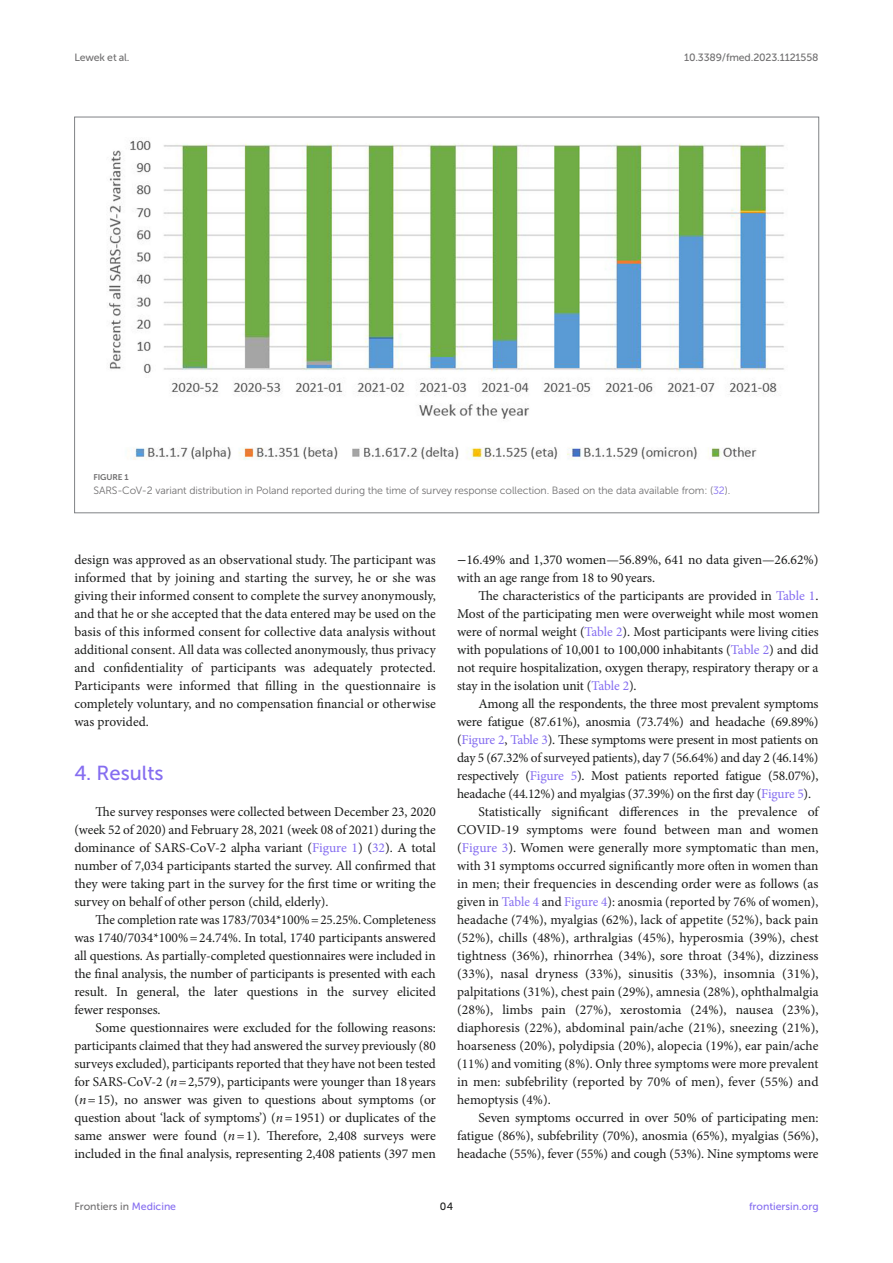
<style>
.page{position:relative;width:893px;height:1263px;background:#fff}
.page>*{position:absolute;margin:0;border:0;box-sizing:border-box;transform-origin:0 0}
.HEAD_1{font:20.25px "Museo Sans 500";color:#856df0}
.TEXT{font:13.5px/18px "Minion Pro";letter-spacing:-.005em;color:#1b1c1b;text-align:justify}
.TEXT_FLUSH{font:13.5px/18px "Minion Pro";letter-spacing:-.005em;color:#1b1c1b;text-align:justify}
.FIG_LEG{font:10.5px "Museo Sans 300";letter-spacing:-.01em;color:#706f70}
.t1{font:10.5px "Museo Sans 500";letter-spacing:-.015em;color:#706f70}
.t2{font:10.5px "Museo Sans 500";color:#856df0}
.t3{font:10.5px "Museo Sans 500";color:#1b1c1b}
.FIG_HD{font:8.25px "Museo Sans 700";letter-spacing:-.01em;color:#706f70}
.s1{color:#856df0}
.s2{font-style:italic}
.s3{font-family:"STIX General"}
</style>
<div class="page">
<img style="left:107px;top:140px;width:677px;height:320px">
<p class="t1" style="left:74px;top:51px;width:57px">Lewek et al.</p>
<p class="t1" style="left:684px;top:51px;width:136px">10.3389/fmed.2023.1121558</p>
<p class="FIG_HD" style="left:94px;top:473px;width:37px">FIGURE 1</p>
<p class="FIG_LEG" style="left:94px;top:485px;width:638px">SARS-CoV-2 variant distribution in Poland reported during the time of survey response collection. Based on the data available from: (<span class="s1">32</span>).</p>
<p class="TEXT_FLUSH" style="left:74px;top:551px;width:363px">design was approved as an observational study. The participant was informed that by joining and starting the survey, he or she was giving their informed consent to complete the survey anonymously, and that he or she accepted that the data entered may be used on the basis of this informed consent for collective data analysis without additional consent. All data was collected anonymously, thus privacy and confidentiality of participants was adequately protected.<br>Participants were informed that filling in the questionnaire is completely voluntary, and no compensation financial or otherwise was provided.</p>
<p class="HEAD_1" style="left:74px;top:762px;width:91px">4. Results</p>
<p class="TEXT_FLUSH" style="left:74px;top:803px;width:363px;text-indent:21px">The survey responses were collected between December 23, 2020 (week 52 of 2020) and February 28, 2021 (week 08 of 2021) during the dominance of SARS-CoV-2 alpha variant (<span class="s1">Figure 1</span>) (<span class="s1">32</span>). A total number of 7,034 participants started the survey. All confirmed that they were taking part in the survey for the first time or writing the survey on behalf of other person (child, elderly).</p>
<p class="TEXT" style="left:74px;top:911px;width:363px;text-indent:21px">The completion rate was 1783/7034*100%=25.25%. Completeness was 1740/7034*100%=24.74%. In total, 1740 participants answered all questions. As partially-completed questionnaires were included in the final analysis, the number of participants is presented with each result. In general, the later questions in the survey elicited fewer responses.</p>
<p class="TEXT" style="left:74px;top:1019px;width:363px;text-indent:21px">Some questionnaires were excluded for the following reasons: participants claimed that they had answered the survey previously (80 surveys excluded), participants reported that they have not been tested for SARS-CoV-2 (<span class="s2">n</span>=2,579), participants were younger than 18years (<span class="s2">n</span>=15), no answer was given to questions about symptoms (or question about ‘lack of symptoms’) (<span class="s2">n</span>=1951) or duplicates of the same answer were found (<span class="s2">n</span>=1). Therefore, 2,408 surveys were included in the final analysis, representing 2,408 patients (397 men</p>
<p class="TEXT" style="left:457px;top:551px;width:363px"><span class="s3">−</span>16.49% and 1,370 women—56.89%, 641 no data given—26.62%) with an age range from 18 to 90years.</p>
<p class="TEXT" style="left:457px;top:587px;width:363px;text-indent:21px">The characteristics of the participants are provided in <span class="s1">Table 1</span>.<br>Most of the participating men were overweight while most women were of normal weight (<span class="s1">Table 2</span>). Most participants were living cities with populations of 10,001 to 100,000 inhabitants (<span class="s1">Table 2</span>) and did not require hospitalization, oxygen therapy, respiratory therapy or a stay in the isolation unit (<span class="s1">Table 2</span>).</p>
<p class="TEXT" style="left:457px;top:695px;width:363px;text-indent:21px">Among all the respondents, the three most prevalent symptoms were fatigue (87.61%), anosmia (73.74%) and headache (69.89%) (<span class="s1">Figure 2</span>, <span class="s1">Table 3</span>). These symptoms were present in most patients on day 5 (67.32% of surveyed patients), day 7 (56.64%) and day 2 (46.14%) respectively (<span class="s1">Figure 5</span>). Most patients reported fatigue (58.07%), headache (44.12%) and myalgias (37.39%) on the first day (<span class="s1">Figure 5</span>).</p>
<p class="TEXT" style="left:457px;top:803px;width:363px;text-indent:21px">Statistically significant differences in the prevalence of COVID-19 symptoms were found between man and women (<span class="s1">Figure 3</span>). Women were generally more symptomatic than men, with 31 symptoms occurred significantly more often in women than in men; their frequencies in descending order were as follows (as given in <span class="s1">Table 4</span> and <span class="s1">Figure 4</span>): anosmia (reported by 76% of women), headache (74%), myalgias (62%), lack of appetite (52%), back pain (52%), chills (48%), arthralgias (45%), hyperosmia (39%), chest tightness (36%), rhinorrhea (34%), sore throat (34%), dizziness (33%), nasal dryness (33%), sinusitis (33%), insomnia (31%), palpitations (31%), chest pain (29%), amnesia (28%), ophthalmalgia (28%), limbs pain (27%), xerostomia (24%), nausea (23%), diaphoresis (22%), abdominal pain/ache (21%), sneezing (21%), hoarseness (20%), polydipsia (20%), alopecia (19%), ear pain/ache (11%) and vomiting (8%). Only three symptoms were more prevalent in men: subfebrility (reported by 70% of men), fever (55%) and hemoptysis (4%).</p>
<p class="TEXT" style="left:457px;top:1109px;width:363px;text-indent:21px">Seven symptoms occurred in over 50% of participating men: fatigue (86%), subfebrility (70%), anosmia (65%), myalgias (56%), headache (55%), fever (55%) and cough (53%). Nine symptoms were</p>
<p class="t1" style="left:74px;top:1200px;width:103px">Frontiers in <span class="s1">Medicine</span></p>
<p class="t3" style="left:440px;top:1200px;width:15px">04</p>
<p class="t2" style="left:749px;top:1200px;width:71px">frontiersin.org</p>
</div>
